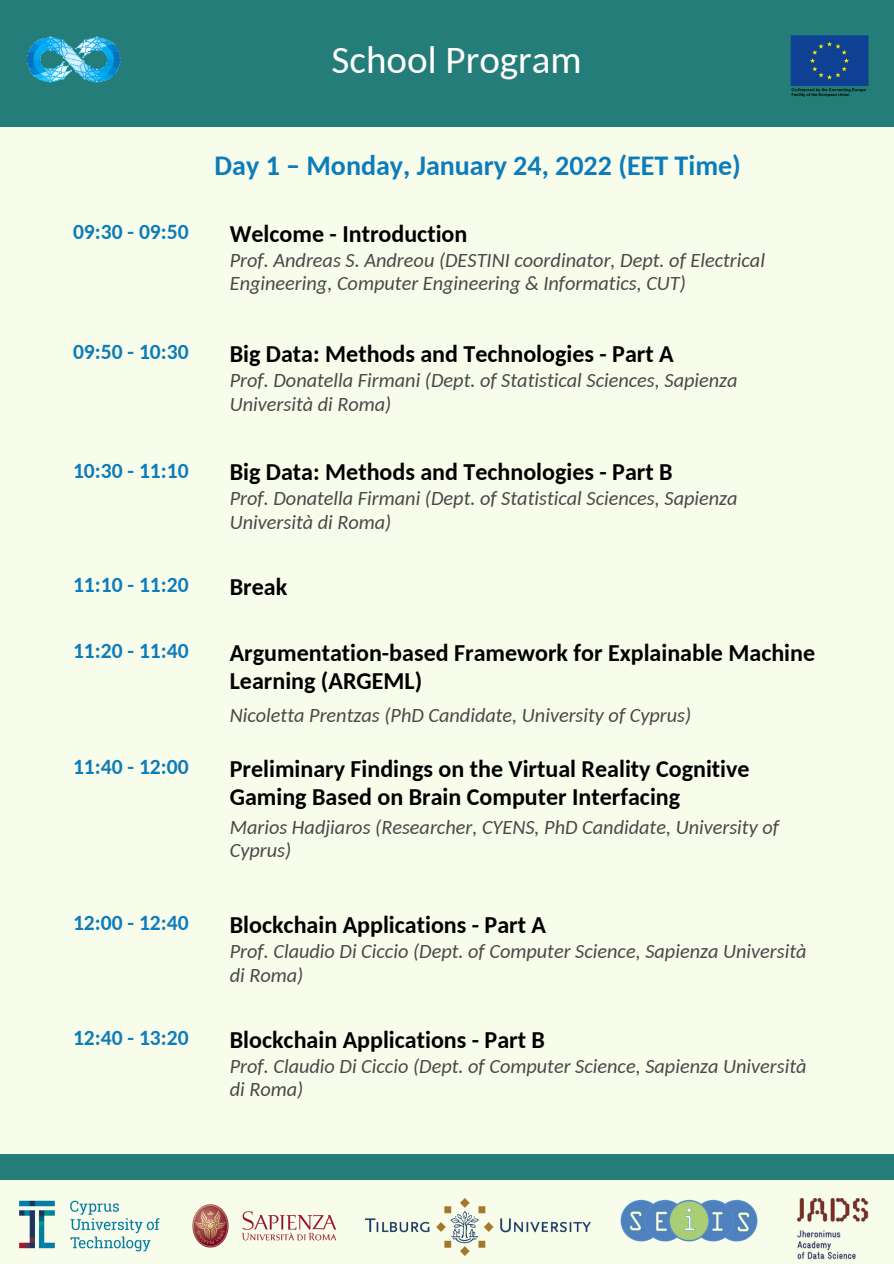
<style>
.page{position:relative;width:894px;height:1264px;background:#fff}
.page>*{position:absolute;margin:0;border:0;box-sizing:border-box;transform-origin:0 0}
.t1{font:39px "Carlito";color:#fff}
.t2{font:700 28.05px "Carlito";color:#0c7cba}
.t3{font:700 24px/28.2px "Carlito";color:#000}
.t4{font:700 21.6px "Carlito";color:#0c7cba}
.t5{font:italic 20.25px/23.7px "Carlito";color:#494949}
</style>
<div class="page">
<div style="left:0;top:0;width:893px;height:1263px;background:#f8fceb"></div>
<div style="left:0;top:0;width:893px;height:126px;background:#247d78"></div>
<img style="left:27px;top:36px;width:94px;height:47px">
<img style="left:184px;top:1179px;width:160px;height:69px">
<img style="left:366px;top:1198px;width:224px;height:57px">
<img style="left:19px;top:1200px;width:141px;height:52px">
<img style="left:796px;top:1197px;width:73px;height:63px">
<img style="left:620px;top:1199px;width:138px;height:43px">
<div style="left:0;top:1153px;width:893px;height:26px;background:#247d78"></div>
<img style="left:790px;top:35px;width:78px;height:62px">
<p class="t1" style="left:331px;top:44px;width:252px">School Program</p>
<p class="t2" style="left:214px;top:154px;width:527px">Day 1 – Monday, January 24, 2022 (EET Time)</p>
<p class="t4" style="left:73px;top:223px;width:117px">09:30 - 09:50</p>
<p class="t3" style="left:230px;top:222px;width:239px">Welcome - Introduction</p>
<p class="t5" style="left:230px;top:250px;width:536px">Prof. Andreas S. Andreou (DESTINI coordinator, Dept. of Electrical<br>Engineering, Computer Engineering &amp; Informatics, CUT)</p>
<p class="t4" style="left:73px;top:343px;width:117px">09:50 - 10:30</p>
<p class="t3" style="left:230px;top:342px;width:445px">Big Data: Methods and Technologies - Part A</p>
<p class="t5" style="left:230px;top:370px;width:509px">Prof. Donatella Firmani (Dept. of Statistical Sciences, Sapienza<br>Università di Roma)</p>
<p class="t4" style="left:73px;top:461px;width:117px">10:30 - 11:10</p>
<p class="t3" style="left:230px;top:460px;width:444px">Big Data: Methods and Technologies - Part B</p>
<p class="t5" style="left:230px;top:488px;width:509px">Prof. Donatella Firmani (Dept. of Statistical Sciences, Sapienza<br>Università di Roma)</p>
<p class="t4" style="left:73px;top:576px;width:117px">11:10 - 11:20</p>
<p class="t3" style="left:230px;top:575px;width:59px">Break</p>
<p class="t4" style="left:73px;top:642px;width:117px">11:20 - 11:40</p>
<p class="t3" style="left:230px;top:641px;width:586px">Argumentation-based Framework for Explainable Machine<br>Learning (ARGEML)</p>
<p class="t5" style="left:230px;top:705px;width:463px">Nicoletta Prentzas (PhD Candidate, University of Cyprus)</p>
<p class="t4" style="left:73px;top:758px;width:117px">11:40 - 12:00</p>
<p class="t3" style="left:230px;top:757px;width:521px">Preliminary Findings on the Virtual Reality Cognitive<br>Gaming Based on Brain Computer Interfacing</p>
<p class="t5" style="left:230px;top:816px;width:550px">Marios Hadjiaros (Researcher, CYENS, PhD Candidate, University of<br>Cyprus)</p>
<p class="t4" style="left:73px;top:914px;width:117px">12:00 - 12:40</p>
<p class="t3" style="left:230px;top:913px;width:318px">Blockchain Applications - Part A</p>
<p class="t5" style="left:230px;top:941px;width:578px">Prof. Claudio Di Ciccio (Dept. of Computer Science, Sapienza Università di Roma)</p>
<p class="t4" style="left:73px;top:1028px;width:117px">12:40 - 13:20</p>
<p class="t3" style="left:230px;top:1027px;width:317px">Blockchain Applications - Part B</p>
<p class="t5" style="left:230px;top:1055px;width:578px">Prof. Claudio Di Ciccio (Dept. of Computer Science, Sapienza Università di Roma)</p>
</div>
